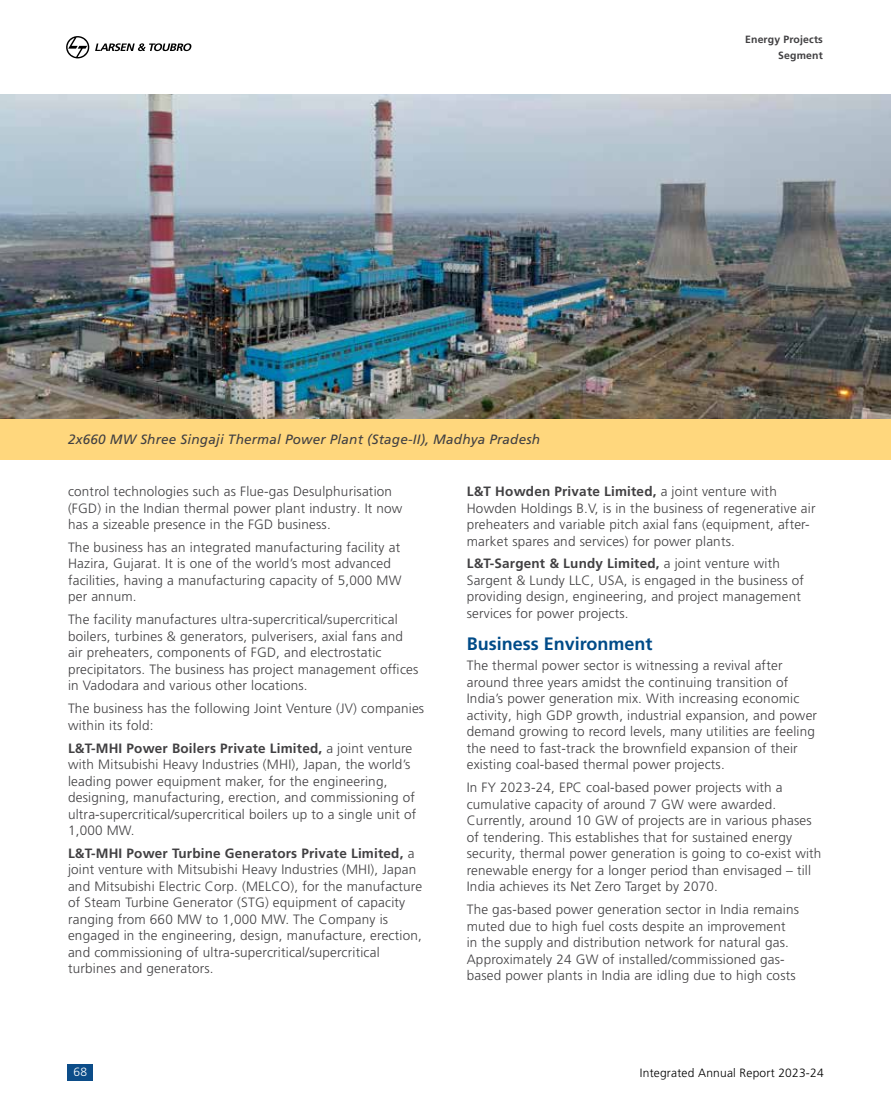
<style>
.page{position:relative;width:891px;height:1107px;background:#fff}
.page>*{position:absolute;margin:0;border:0;box-sizing:border-box;transform-origin:0 0}
.t1{font:700 18px "Frutiger LT Pro";color:#004b88}
.t2{font:300 13.5px/16.5px "Frutiger LT Pro";letter-spacing:.015em;color:#414042}
.t3{font:italic 13.5px "Frutiger LT Pro";letter-spacing:.015em;color:#414042}
.t4{font:300 12px "Frutiger LT Pro";letter-spacing:.015em;color:#000}
.t5{font:300 12px "Frutiger LT Pro";color:#fff}
.t6{font:700 10.5px/16.5px "Frutiger LT Pro";letter-spacing:.015em;color:#414042;text-align:right}
.s1{font-weight:700}
</style>
<div class="page">
<div style="left:0;top:419px;width:891px;height:41px;background:#ffd77d"></div>
<svg style="left:66px;top:36px;width:23px;height:22px"></svg>
<svg style="left:95px;top:43px;width:96px;height:8px"></svg>
<div style="left:68px;top:1064px;width:25px;height:16px;background:#0c4d89"></div>
<img style="left:0;top:94px;width:891px;height:325px">
<p class="t3" style="left:68px;top:431px;width:474px">2x660 MW Shree Singaji Thermal Power Plant (Stage-II), Madhya Pradesh</p>
<p class="t6" style="left:745px;top:31px;width:79px">Energy Projects<br>Segment</p>
<p class="t2" style="left:68px;top:483px;width:336px">control technologies such as Flue-gas Desulphurisation (FGD) in the Indian thermal power plant industry. It now has a sizeable presence in the FGD business.</p>
<p class="t2" style="left:68px;top:539px;width:335px">The business has an integrated manufacturing facility at Hazira, Gujarat. It is one of the world’s most advanced facilities, having a manufacturing capacity of 5,000 MW per annum.</p>
<p class="t2" style="left:68px;top:612px;width:352px">The facility manufactures ultra-supercritical/supercritical boilers, turbines &amp; generators, pulverisers, axial fans and air preheaters, components of FGD, and electrostatic precipitators. The business has project management offices in Vadodara and various other locations.</p>
<p class="t2" style="left:68px;top:700px;width:358px">The business has the following Joint Venture (JV) companies within its fold:</p>
<p class="t2" style="left:68px;top:740px;width:350px"><span class="s1">L&amp;T-MHI Power Boilers Private Limited,</span> a joint venture with Mitsubishi Heavy Industries (MHI), Japan, the world’s leading power equipment maker, for the engineering, designing, manufacturing, erection, and commissioning of ultra-supercritical/supercritical boilers up to a single unit of 1,000 MW.</p>
<p class="t2" style="left:68px;top:845px;width:356px"><span class="s1">L&amp;T-MHI Power Turbine Generators Private Limited,</span> a joint venture with Mitsubishi Heavy Industries (MHI), Japan and Mitsubishi Electric Corp. (MELCO), for the manufacture of Steam Turbine Generator (STG) equipment of capacity ranging from 660 MW to 1,000 MW. The Company is engaged in the engineering, design, manufacture, erection, and commissioning of ultra-supercritical/supercritical turbines and generators.</p>
<p class="t2" style="left:467px;top:483px;width:350px"><span class="s1">L&amp;T Howden Private Limited,</span> a joint venture with Howden Holdings B.V, is in the business of regenerative air preheaters and variable pitch axial fans (equipment, after&shy;market spares and services) for power plants.</p>
<p class="t2" style="left:467px;top:556px;width:339px"><span class="s1">L&amp;T-Sargent &amp; Lundy Limited,</span> a joint venture with Sargent &amp; Lundy LLC, USA, is engaged in the business of providing design, engineering, and project management services for power projects.</p>
<h1 class="t1" style="left:467px;top:633px;width:187px">Business Environment</h1>
<p class="t2" style="left:467px;top:658px;width:352px">The thermal power sector is witnessing a revival after around three years amidst the continuing transition of India’s power generation mix. With increasing economic activity, high GDP growth, industrial expansion, and power demand growing to record levels, many utilities are feeling the need to fast-track the brownfield expansion of their existing coal-based thermal power projects.</p>
<p class="t2" style="left:467px;top:779px;width:356px">In FY 2023-24, EPC coal-based power projects with a cumulative capacity of around 7 GW were awarded.<br>Currently, around 10 GW of projects are in various phases of tendering. This establishes that for sustained energy security, thermal power generation is going to co-exist with renewable energy for a longer period than envisaged – till India achieves its Net Zero Target by 2070.</p>
<p class="t2" style="left:467px;top:901px;width:334px">The gas-based power generation sector in India remains muted due to high fuel costs despite an improvement in the supply and distribution network for natural gas.<br>Approximately 24 GW of installed/commissioned gas&shy;based power plants in India are idling due to high costs</p>
<p class="t5" style="left:74px;top:1065px;width:15px">68</p>
<p class="t4" style="left:640px;top:1066px;width:185px">Integrated Annual Report 2023-24</p>
</div>
